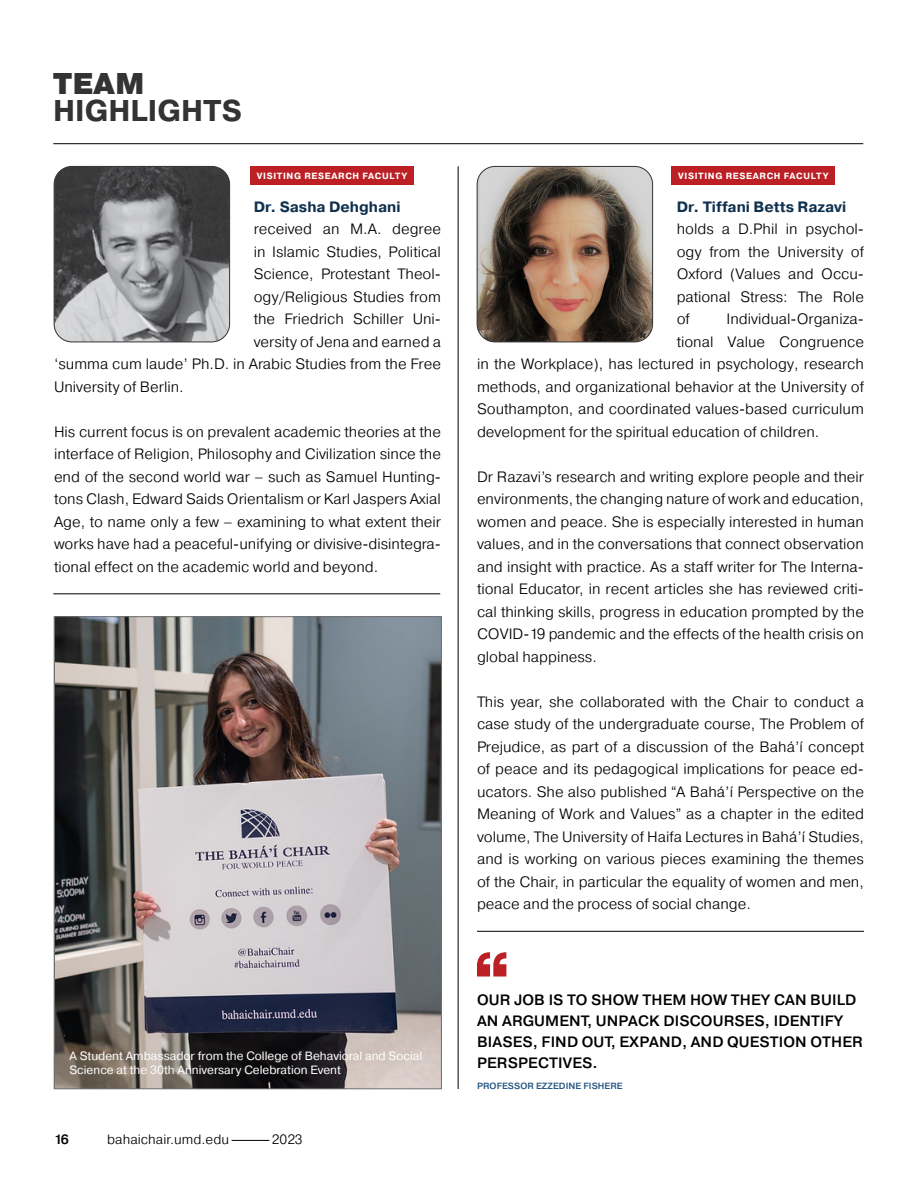
<style>
.page{position:relative;width:918px;height:1188px;background:#fff}
.page>*{position:absolute;margin:0;border:0;box-sizing:border-box;transform-origin:0 0}
.t1{font:700 30px "Pragmatica";color:#333}
.t2{font:900 30px "Pragmatica";color:#333}
.t3{font:300 15px/22.5px "Pragmatica";color:#000;text-align:justify}
.t4{font:500 15px/21px "Pragmatica";letter-spacing:.01em;color:#000}
.t5{font:700 15px "Pragmatica";color:#10314e}
.t6{font:300 13.5px "Pragmatica";color:#000}
.t7{font:500 13.5px "Pragmatica";color:#000}
.t8{font:12px/13.5px "Pragmatica";color:#fff}
.t9{font:700 9px "Pragmatica";letter-spacing:.07em;color:#fff}
.t10{font:500 9px "Pragmatica";letter-spacing:.01em;color:#1f5180}
</style>
<div class="page">
<hr style="left:458px;top:166px;width:1px;height:923px;background:#000">
<img style="left:54px;top:166px;width:176px;height:176px">
<div style="left:54px;top:166px;width:176px;height:176px;border:1px solid #333;border-radius:18px"></div>
<div style="left:250px;top:166px;width:164px;height:19px;background:#bc2025"></div>
<img style="left:477px;top:166px;width:176px;height:176px">
<div style="left:477px;top:166px;width:176px;height:176px;border:1px solid #333;border-radius:18px"></div>
<div style="left:671px;top:166px;width:164px;height:19px;background:#bc2025"></div>
<hr style="left:477px;top:931px;width:387px;height:1px;background:#000">
<hr style="left:53px;top:594px;width:387px;height:1px;background:#000">
<svg style="left:477px;top:952px;width:29px;height:24px"></svg>
<hr style="left:53px;top:143px;width:810px;height:1px;background:#000">
<img style="left:56px;top:618px;width:384px;height:469px">
<hr style="left:232px;top:1140px;width:37px;height:1px;background:#000">
<h1 class="t2" style="left:53px;top:65px;width:94px">TEAM</h1>
<h1 class="t1" style="left:53px;top:92px;width:190px">HIGHLIGHTS</h1>
<p class="t9" style="left:257px;top:170px;width:152px">VISITING RESEARCH FACULTY</p>
<p class="t5" style="left:254px;top:197px;width:148px">Dr. Sasha Dehghani</p>
<p class="t3" style="left:254px;top:217px;width:189px">received an M.A. degree</p>
<p class="t3" style="left:254px;top:240px;width:189px">in Islamic Studies, Political</p>
<p class="t3" style="left:254px;top:262px;width:189px">Science, Protestant Theol-</p>
<p class="t3" style="left:254px;top:285px;width:189px">ogy/Religious Studies from</p>
<p class="t3" style="left:254px;top:307px;width:189px">the Friedrich Schiller Uni-</p>
<p class="t3" style="left:254px;top:330px;width:189px">versity of Jena and earned a</p>
<p class="t3" style="left:54px;top:352px;width:389px">‘summa cum laude’ Ph.D. in Arabic Studies from the Free</p>
<p class="t3" style="left:54px;top:375px;width:131px">University of Berlin.</p>
<p class="t3" style="left:54px;top:420px;width:389px">His current focus is on prevalent academic theories at the interface of Religion, Philosophy and Civilization since the end of the second world war – such as Samuel Hunting&shy;tons Clash, Edward Saids Orientalism or Karl Jaspers Axial Age, to name only a few – examining to what extent their works have had a peaceful-unifying or divisive-disintegra&shy;tional effect on the academic world and beyond.</p>
<p class="t8" style="left:69px;top:1050px;width:354px">A Student Ambassador from the College of Behavioral and Social<br>Science at the 30th Anniversary Celebration Event</p>
<p class="t7" style="left:54px;top:1131px;width:17px">16</p>
<p class="t6" style="left:107px;top:1131px;width:123px">bahaichair.umd.edu</p>
<p class="t6" style="left:272px;top:1131px;width:32px">2023</p>
<p class="t9" style="left:678px;top:170px;width:152px">VISITING RESEARCH FACULTY</p>
<p class="t5" style="left:677px;top:197px;width:171px">Dr. Tiffani Betts Razavi</p>
<p class="t3" style="left:677px;top:217px;width:189px">holds a D.Phil in psychol&shy;ogy from the University of Oxford (Values and Occu&shy;pational Stress: The Role of</p>
<p class="t3" style="left:727px;top:307px;width:139px">Individual-Organiza-</p>
<p class="t3" style="left:677px;top:330px;width:189px">tional Value Congruence</p>
<p class="t3" style="left:477px;top:352px;width:389px">in the Workplace), has lectured in psychology, research</p>
<p class="t3" style="left:477px;top:375px;width:389px">methods, and organizational behavior at the University of</p>
<p class="t3" style="left:477px;top:397px;width:389px">Southampton, and coordinated values-based curriculum</p>
<p class="t3" style="left:477px;top:420px;width:344px">development for the spiritual education of children.</p>
<p class="t3" style="left:477px;top:465px;width:389px">Dr Razavi’s research and writing explore people and their environments, the changing nature of work and education, women and peace. She is especially interested in human values, and in the conversations that connect observation and insight with practice. As a staff writer for The Interna&shy;tional Educator, in recent articles she has reviewed criti&shy;cal thinking skills, progress in education prompted by the COVID-19 pandemic and the effects of the health crisis on global happiness.</p>
<p class="t3" style="left:477px;top:690px;width:389px">This year, she collaborated with the Chair to conduct a case study of the undergraduate course, The Problem of Prejudice, as part of a discussion of the Bahá’í concept of peace and its pedagogical implications for peace ed&shy;ucators. She also published “A Bahá’í Perspective on the Meaning of Work and Values” as a chapter in the edited volume, The University of Haifa Lectures in Bahá’í Studies, and is working on various pieces examining the themes of the Chair, in particular the equality of women and men, peace and the process of social change.</p>
<p class="t4" style="left:477px;top:989px;width:387px">OUR JOB IS TO SHOW THEM HOW THEY CAN BUILD AN ARGUMENT, UNPACK DISCOURSES, IDENTIFY BIASES, FIND OUT, EXPAND, AND QUESTION OTHER PERSPECTIVES.</p>
<p class="t10" style="left:477px;top:1080px;width:147px">PROFESSOR EZZEDINE FISHERE</p>
</div>
